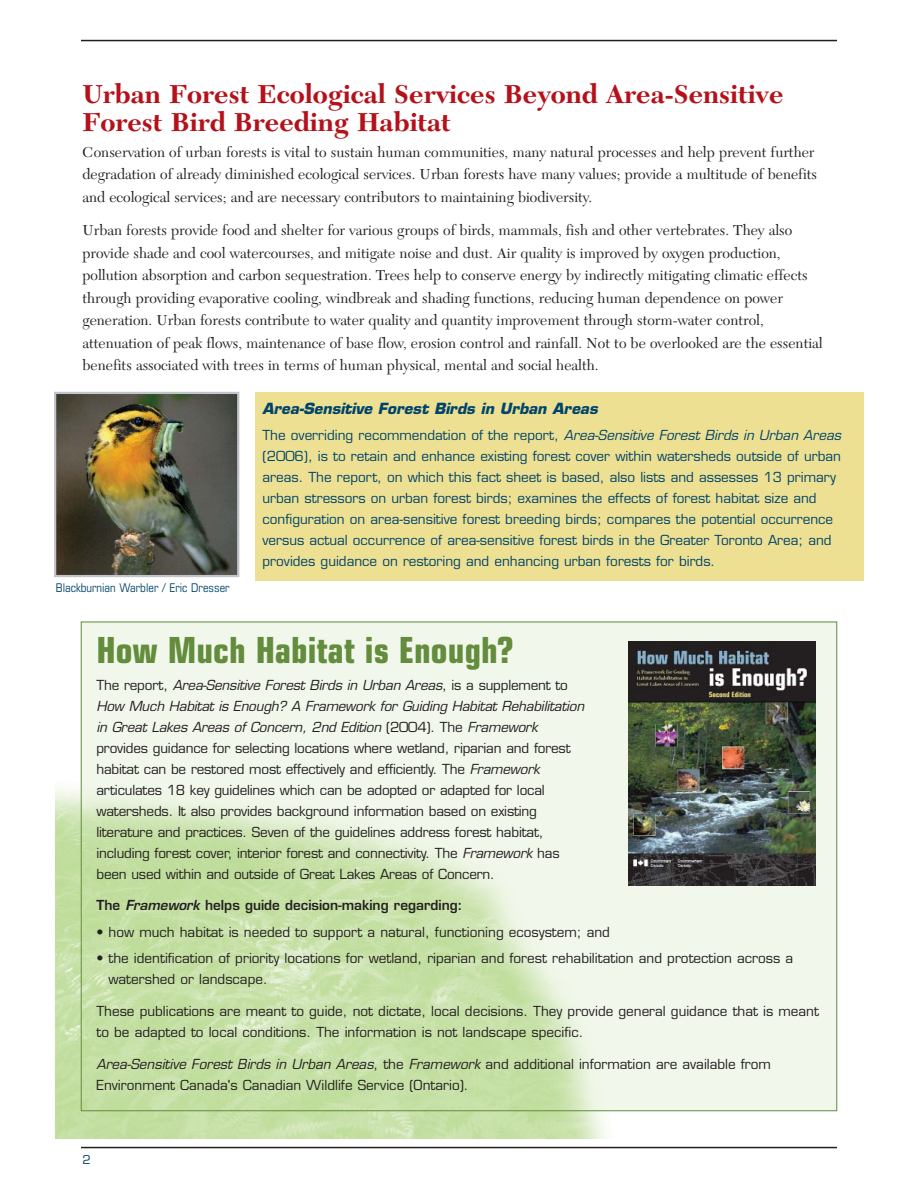
<style>
.page{position:relative;width:918px;height:1188px;background:#fff}
.page>*{position:absolute;margin:0;border:0;box-sizing:border-box;transform-origin:0 0}
.t1{font:700 condensed 36px "Eurostile";color:#638d3d}
.t2{font:700 27px/28.5px "New Caledonia";color:#b5111a}
.t3{font:15px/22.5px "New Caledonia";color:#231f20}
.t4{font:italic 700 15px "Eurostile";color:#00446b}
.t5{font:13.5px/21px "Eurostile";letter-spacing:-.015em;color:#231f20}
.t6{font:13.5px/21px "Eurostile";color:#00446b}
.t7{font:600 13.5px "Eurostile";color:#231f20}
.t8{font:condensed 12px "Eurostile";color:#00446b}
.t9{font:12px "Eurostile";color:#00446b}
.s1{font-style:italic}
</style>
<div class="page">
<hr style="left:81px;top:40px;width:756px;height:1px;background:#231f20">
<hr style="left:81px;top:1147px;width:756px;height:1px;background:#231f20">
<div style="left:255px;top:392px;width:609px;height:188px;background:#eee092"></div>
<img style="left:57px;top:395px;width:179px;height:179px">
<div style="left:54px;top:392px;width:185px;height:185px;border:2px solid #c1c5cb"></div>
<img style="left:55px;top:733px;width:638px;height:405px">
<div style="left:81px;top:622px;width:756px;height:489px;background:#f1f7eb"></div>
<img style="left:83px;top:798px;width:616px;height:311px">
<img style="left:628px;top:641px;width:188px;height:244px">
<h2 class="t2" style="left:82px;top:82px;width:703px">Urban Forest Ecological Services Beyond Area-Sensitive<br>Forest Bird Breeding Habitat</h2>
<p class="t3" style="left:82px;top:142px;width:736px">Conservation of urban forests is vital to sustain human communities, many natural processes and help prevent further degradation of already diminished ecological services. Urban forests have many values; provide a multitude of benefits and ecological services; and are necessary contributors to maintaining biodiversity.</p>
<p class="t3" style="left:82px;top:221px;width:742px">Urban forests provide food and shelter for various groups of birds, mammals, fish and other vertebrates. They also provide shade and cool watercourses, and mitigate noise and dust. Air quality is improved by oxygen production, pollution absorption and carbon sequestration. Trees help to conserve energy by indirectly mitigating climatic effects through providing evaporative cooling, windbreak and shading functions, reducing human dependence on power generation. Urban forests contribute to water quality and quantity improvement through storm-water control, attenuation of peak flows, maintenance of base flow, erosion control and rainfall. Not to be overlooked are the essential benefits associated with trees in terms of human physical, mental and social health.</p>
<p class="t8" style="left:56px;top:583px;width:175px">Blackburnian Warbler / Eric Dresser</p>
<p class="t4" style="left:262px;top:403px;width:340px">Area-Sensitive Forest Birds in Urban Areas</p>
<p class="t6" style="left:262px;top:426px;width:583px">The overriding recommendation of the report, <span class="s1">Area-Sensitive Forest Birds in Urban Areas </span>(2006), is to retain and enhance existing forest cover within watersheds outside of urban areas. The report, on which this fact sheet is based, also lists and assesses 13 primary urban stressors on urban forest birds; examines the effects of forest habitat size and configuration on area-sensitive forest breeding birds; compares the potential occurrence versus actual occurrence of area-sensitive forest birds in the Greater Toronto Area; and provides guidance on restoring and enhancing urban forests for birds.</p>
<h1 class="t1" style="left:96px;top:637px;width:418px">How Much Habitat is Enough?</h1>
<p class="t5" style="left:96px;top:676px;width:492px">T h e r e p o r t , <span class="s1">Area-Sensitive Forest Birds in Urban Areas</span>, i s a s u p p l e m e n t t o <span class="s1">How Much Habitat is Enough? A Framework for Guiding Habitat Rehabilitation in Great Lakes Areas of Concern, 2nd Edition</span> ( 2 0 0 4 ) . T h e <span class="s1">Framework </span>provides guidance for selecting locations where wetland, riparian and forest habitat can be restored most effectively and efficiently. The <span class="s1">Framework </span>articulates 18 key guidelines which can be adopted or adapted for local watersheds. It also provides background information based on existing literature and practices. Seven of the guidelines address forest habitat, including forest cover, interior forest and connectivity. The <span class="s1">Framework</span> has been used within and outside of Great Lakes Areas of Concern.</p>
<p class="t7" style="left:96px;top:900px;width:368px">The <span class="s1">Framework</span> helps guide decision-making regarding:</p>
<p class="t5" style="left:96px;top:923px;width:515px">• how much habitat is needed to support a natural, functioning ecosystem; and</p>
<p class="t5" style="left:108px;top:949px;width:686px;text-indent:-12px">• the identification of priority locations for wetland, riparian and forest rehabilitation and protection across a watershed or landscape.</p>
<p class="t5" style="left:96px;top:1002px;width:724px">These publications are meant to guide, not dictate, local decisions. They provide general guidance that is meant to be adapted to local conditions. The information is not landscape specific.</p>
<p class="t5" style="left:96px;top:1055px;width:676px"><span class="s1">Area-Sensitive Forest Birds in Urban Areas</span>, the <span class="s1">Framework</span> and additional information are available from<br>Environment Canada's Canadian Wildlife Service (Ontario).</p>
<p class="t9" style="left:82px;top:1155px;width:10px">2</p>
</div>
